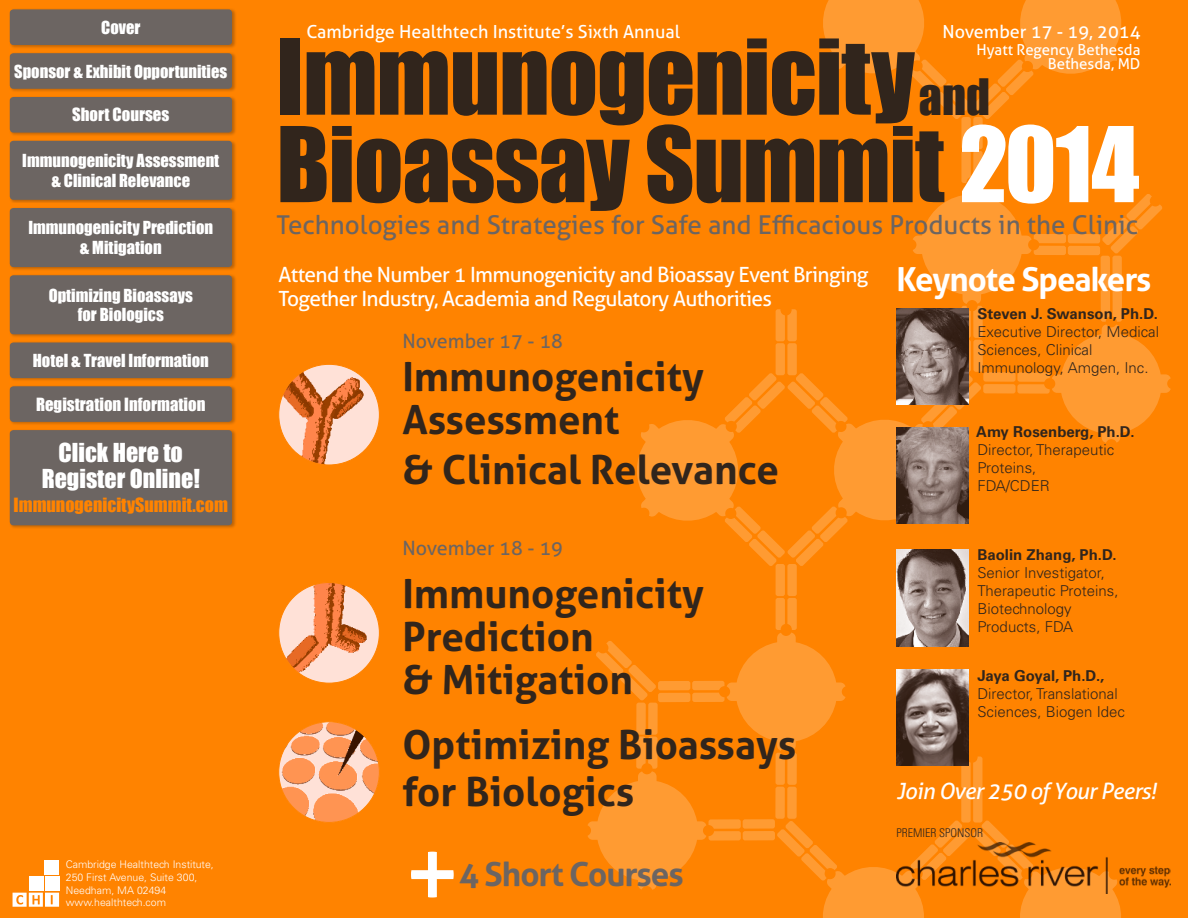
<style>
.page{position:relative;width:1188px;height:918px;background:#fff}
.page>*{position:absolute;margin:0;border:0;box-sizing:border-box;transform-origin:0 0}
.t1{font:99.75px "Aller";color:#fff}
.t2{font:96.3px/87.4px "Impact";letter-spacing:-.01em;color:#31251c}
.t3{font:700 40.2px/42.9px "Aller";color:#31251c}
.t4{font:700 33.3px "Aller";letter-spacing:-.03em;color:#6c6562}
.t5{font:700 33px "Aller";letter-spacing:-.03em;color:#fff}
.t6{font:25.95px "Aller";color:#6c6562}
.t7{font:24px/25.5px "Impact";color:#fff;text-align:center}
.t8{font:italic 22.5px "Aller";letter-spacing:-.03em;color:#fff}
.t9{font:21px/24px "Aller";letter-spacing:-.03em;color:#fff}
.t10{font:19.65px "Aller";color:#6c6562}
.t11{font:18px "Aller";color:#fff}
.t12{font:18px "Impact";color:#ff8300}
.t13{font:16.8px "Impact";color:#fff}
.t14{font:16.5px/19.5px "Impact";color:#fff;text-align:center}
.t15{font:300 15px/18px "Univers LT Std";color:#31251c}
.t16{font:700 15px "Univers LT Std";color:#31251c}
.t17{font:15px/14.4px "Aller";color:#fff;text-align:right}
.t18{font:700 15px "Univers LT Std";letter-spacing:-.02em;color:#31251c}
.t19{font:300 condensed 12px "Univers LT Std";color:#31251c}
.t20{font:300 10.5px/12.6px "Univers LT Std";color:#fff}
.s1{font-size:46.05px}
.s2{color:#fff}
</style>
<div class="page">
<div style="left:0;top:0;width:243px;height:918px;background:#ff8300"></div>
<div style="left:9px;top:8px;width:227px;height:41px;background:#31251c;opacity:.33"></div>
<div style="left:10px;top:9px;width:222px;height:36px;background:#6c6562;border-radius:4px"></div>
<div style="left:9px;top:140px;width:227px;height:63px;background:#31251c;opacity:.33"></div>
<div style="left:10px;top:141px;width:222px;height:59px;background:#6c6562;border-radius:4px"></div>
<div style="left:9px;top:207px;width:227px;height:64px;background:#31251c;opacity:.33"></div>
<div style="left:10px;top:208px;width:222px;height:59px;background:#6c6562;border-radius:4px"></div>
<div style="left:9px;top:274px;width:227px;height:64px;background:#31251c;opacity:.33"></div>
<div style="left:10px;top:275px;width:222px;height:59px;background:#6c6562;border-radius:4px"></div>
<div style="left:9px;top:52px;width:227px;height:40px;background:#31251c;opacity:.33"></div>
<div style="left:10px;top:53px;width:222px;height:36px;background:#6c6562;border-radius:4px"></div>
<div style="left:9px;top:341px;width:227px;height:41px;background:#31251c;opacity:.33"></div>
<div style="left:10px;top:343px;width:222px;height:35px;background:#6c6562;border-radius:4px"></div>
<div style="left:9px;top:96px;width:227px;height:40px;background:#31251c;opacity:.33"></div>
<div style="left:10px;top:97px;width:222px;height:36px;background:#6c6562;border-radius:4px"></div>
<div style="left:9px;top:385px;width:227px;height:41px;background:#31251c;opacity:.33"></div>
<div style="left:10px;top:386px;width:222px;height:36px;background:#6c6562;border-radius:4px"></div>
<div style="left:9px;top:429px;width:227px;height:100px;background:#31251c;opacity:.33"></div>
<div style="left:10px;top:430px;width:222px;height:95px;background:#6c6562;border-radius:4px"></div>
<div style="left:29px;top:877px;width:14px;height:14px;background:#fff"></div>
<div style="left:45px;top:861px;width:14px;height:14px;background:#fff"></div>
<div style="left:45px;top:877px;width:14px;height:14px;background:#fff"></div>
<svg style="left:13px;top:893px;width:46px;height:14px"></svg>
<div style="left:243px;top:0;width:945px;height:918px;background:#ff8300"></div>
<div style="left:961px;top:117px;width:10px;height:32px;background:#ff9b32;border-radius:2px"></div>
<div style="left:973px;top:117px;width:10px;height:32px;background:#ff9b32;border-radius:2px"></div>
<svg style="left:823px;top:0;width:299px;height:119px"></svg>
<div style="left:787px;top:564px;width:10px;height:32px;background:#ff9b32;border-radius:2px"></div>
<div style="left:776px;top:564px;width:9px;height:32px;background:#ff9b32;border-radius:2px"></div>
<svg style="left:588px;top:598px;width:533px;height:320px"></svg>
<svg style="left:637px;top:151px;width:534px;height:415px"></svg>
<img style="left:279px;top:584px;width:98px;height:99px">
<img style="left:279px;top:366px;width:99px;height:99px">
<img style="left:279px;top:722px;width:99px;height:99px">
<img style="left:896px;top:843px;width:274px;height:50px">
<img style="left:896px;top:309px;width:72px;height:96px">
<img style="left:896px;top:428px;width:72px;height:96px">
<img style="left:896px;top:550px;width:72px;height:96px">
<img style="left:896px;top:669px;width:72px;height:96px">
<p class="t14" style="left:101px;top:17px;width:41px">Cover</p>
<p class="t14" style="left:14px;top:61px;width:215px">Sponsor &amp; Exhibit Opportunities</p>
<p class="t13" style="left:72px;top:102px;width:99px">Short Courses</p>
<p class="t14" style="left:22px;top:150px;width:199px">Immunogenicity Assessment &amp; Clinical Relevance</p>
<p class="t14" style="left:28px;top:218px;width:186px">Immunogenicity Prediction &amp; Mitigation</p>
<p class="t14" style="left:49px;top:285px;width:146px">Optimizing Bioassays for Biologics</p>
<p class="t14" style="left:33px;top:350px;width:177px">Hotel &amp; Travel Information</p>
<p class="t13" style="left:36px;top:391px;width:171px">Registration Information</p>
<h3 class="t7" style="left:42px;top:439px;width:160px">Click Here to<br>Register Online!</h3>
<p class="t12" style="left:14px;top:491px;width:216px">ImmunogenicitySummit.com</p>
<p class="t20" style="left:66px;top:858px;width:149px">Cambridge Healthtech Institute,<br>250 First Avenue, Suite 300,<br>Needham, MA 02494 www.healthtech.com</p>
<p class="t11" style="left:306px;top:20px;width:375px">Cambridge Healthtech Institute’s Sixth Annual</p>
<p class="t11" style="left:943px;top:20px;width:199px">November 17 - 19, 2014</p>
<p class="t17" style="left:976px;top:42px;width:166px">Hyatt Regency Bethesda<br>Bethesda, MD</p>
<h2 class="t2" style="left:276px;top:31px;width:865px">Immunogenicity<span class="s1">and<br></span>Bioassay Summit <span class="s2">2014</span></h2>
<h3 class="t6" style="left:276px;top:209px;width:863px">Technologies and Strategies for Safe and Efficacious Products in the Clinic</h3>
<h3 class="t9" style="left:279px;top:262px;width:592px">Attend the Number 1 Immunogenicity and Bioassay Event Bringing<br>Together Industry, Academia and Regulatory Authorities</h3>
<h3 class="t10" style="left:402px;top:329px;width:162px">November 17 - 18</h3>
<h3 class="t3" style="left:402px;top:355px;width:303px">Immunogenicity<br>Assessment</h3>
<h3 class="t3" style="left:402px;top:448px;width:378px">&amp; Clinical Relevance</h3>
<h3 class="t5" style="left:896px;top:258px;width:257px">Keynote Speakers</h3>
<p class="t16" style="left:977px;top:305px;width:182px">Steven J. Swanson, Ph.D.</p>
<p class="t15" style="left:977px;top:323px;width:183px">Executive Director, Medical<br>Sciences, Clinical<br>Immunology, Amgen, Inc.</p>
<p class="t16" style="left:976px;top:423px;width:160px">Amy Rosenberg, Ph.D.</p>
<p class="t15" style="left:977px;top:441px;width:138px">Director, Therapeutic<br>Proteins,<br>FDA/CDER</p>
<h3 class="t10" style="left:402px;top:536px;width:162px">November 18 - 19</h3>
<h3 class="t3" style="left:402px;top:572px;width:303px">Immunogenicity<br>Prediction<br>&amp; Mitigation</h3>
<h3 class="t3" style="left:402px;top:721px;width:395px;line-height:47px">Optimizing Bioassays for Biologics</h3>
<h1 class="t1" style="left:402px;top:814px;width:61px">+</h1>
<h3 class="t4" style="left:459px;top:854px;width:226px">4 Short Courses</h3>
<p class="t16" style="left:977px;top:546px;width:141px">Baolin Zhang, Ph.D.</p>
<p class="t15" style="left:977px;top:564px;width:143px">Senior Investigator,<br>Therapeutic Proteins,<br>Biotechnology<br>Products, FDA</p>
<p class="t18" style="left:977px;top:667px;width:128px">Jaya Goyal, Ph.D.,</p>
<p class="t15" style="left:977px;top:685px;width:149px">Director, Translational<br>Sciences, Biogen Idec</p>
<h3 class="t8" style="left:896px;top:778px;width:262px">Join Over 250 of Your Peers!</h3>
<p class="t19" style="left:896px;top:825px;width:88px">PREMIER SPONSOR</p>
</div>
